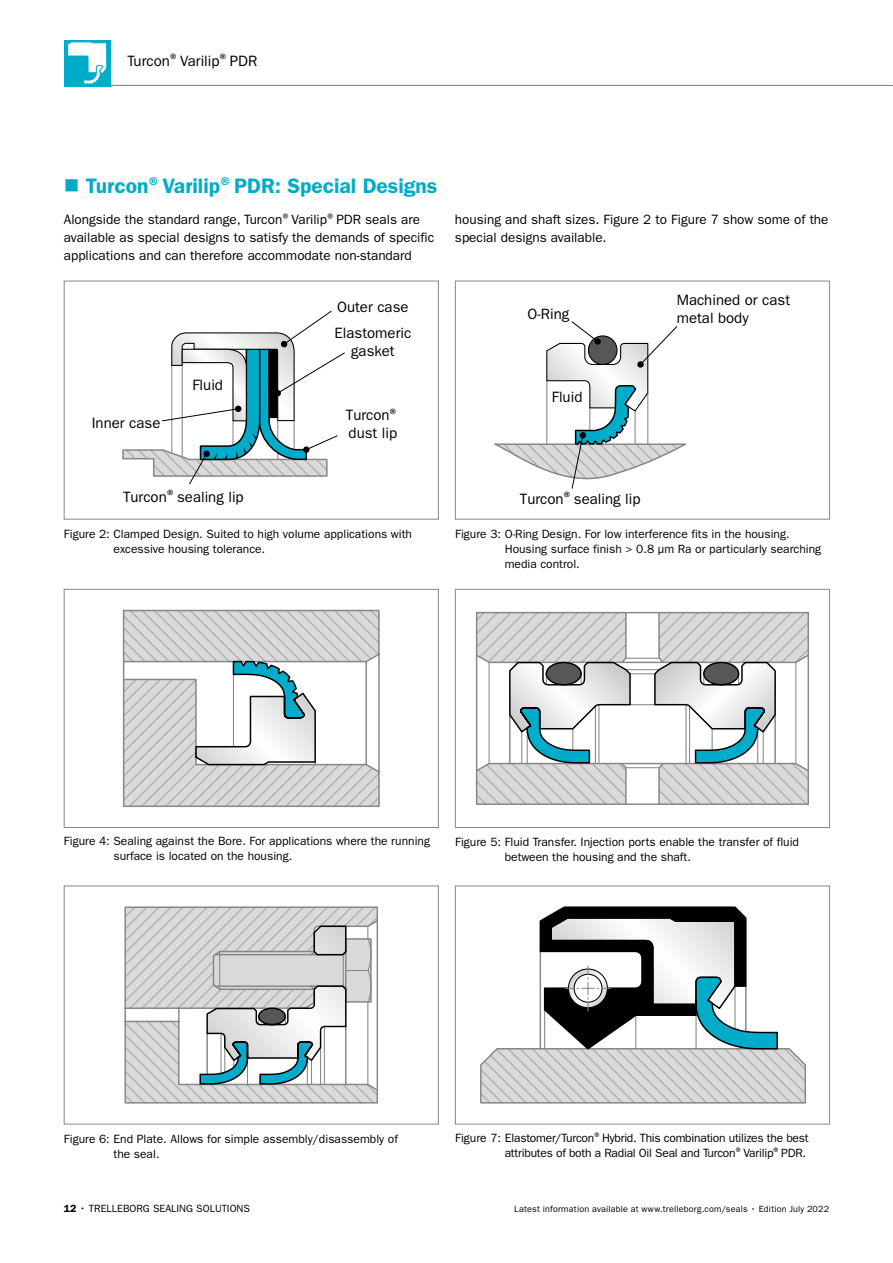
<style>
.page{position:relative;width:893px;height:1263px;background:#fff}
.page>*{position:absolute;margin:0;border:0;box-sizing:border-box;transform-origin:0 0}
.t1{font:600 21px "ITC Franklin Gothic Std";color:#00acc9}
.t2{font:15px/25.8px "ITC Franklin Gothic Std";color:#000}
.t3{font:13.5px/18px "ITC Franklin Gothic Std";color:#000}
.t4{font:12px/15px "ITC Franklin Gothic Std";color:#000}
.t5{font:12px/15px "ITC Franklin Gothic Std";letter-spacing:-.02em;color:#000;text-align:right}
.t6{font:10.5px "ITC Franklin Gothic Std";color:#000}
.t7{font:9px "ITC Franklin Gothic Std";letter-spacing:.02em;color:#000}
.s1{font-size:13.5px}
.s2{font-size:12.15px}
.s3{font-weight:600}
</style>
<div class="page">
<div style="left:64px;top:40px;width:47px;height:47px;background:#00acc9"></div>
<svg style="left:68px;top:41px;width:39px;height:44px"></svg>
<hr style="left:64px;top:85px;width:829px;height:1px;background:#00acc9">
<svg style="left:122px;top:310px;width:223px;height:175px"></svg>
<div style="left:64px;top:281px;width:375px;height:238px;border:1px solid #878787"></div>
<svg style="left:494px;top:321px;width:192px;height:168px"></svg>
<div style="left:579px;top:432px;width:7px;height:7px;background:#000;border-radius:3px"></div>
<div style="left:455px;top:281px;width:375px;height:238px;border:1px solid #878787"></div>
<svg style="left:122px;top:609px;width:258px;height:198px"></svg>
<svg style="left:124px;top:610px;width:255px;height:196px"></svg>
<div style="left:64px;top:589px;width:375px;height:239px;border:1px solid #878787"></div>
<hr style="left:476px;top:655px;width:1px;height:116px;background:#878787">
<hr style="left:808px;top:655px;width:1px;height:116px;background:#878787">
<hr style="left:626px;top:612px;width:33px;height:1px;background:#878787">
<hr style="left:626px;top:803px;width:33px;height:2px;background:#878787">
<svg style="left:477px;top:613px;width:331px;height:191px"></svg>
<div style="left:704px;top:662px;width:35px;height:23px;background:#575756;border-radius:50%"></div>
<div style="left:703px;top:662px;width:36px;height:23px;border:1px solid #000;border-radius:50%"></div>
<div style="left:546px;top:662px;width:35px;height:23px;background:#575756;border-radius:50%"></div>
<div style="left:546px;top:662px;width:36px;height:23px;border:1px solid #000;border-radius:50%"></div>
<div style="left:455px;top:589px;width:375px;height:239px;border:1px solid #878787"></div>
<hr style="left:377px;top:921px;width:1px;height:169px;background:#878787">
<svg style="left:125px;top:907px;width:252px;height:196px"></svg>
<div style="left:64px;top:885px;width:375px;height:239px;border:1px solid #878787"></div>
<svg style="left:480px;top:906px;width:326px;height:198px"></svg>
<div style="left:455px;top:885px;width:375px;height:239px;border:1px solid #878787"></div>
<p class="t2" style="left:128px;top:48px;width:131px">Turcon<span class="s1">®</span>Varilip<span class="s1">®</span>PDR</p>
<h1 class="t1" style="left:86px;top:173px;width:353px">Turcon<sup>®</sup>Varilip<sup>®</sup>PDR: Special Designs</h1>
<p class="t3" style="left:64px;top:211px;width:372px">Alongside the standard range, Turcon<span class="s2">®</span>Varilip<span class="s2">®</span>PDR seals are available as special designs to satisfy the demands of specific applications and can therefore accommodate non-standard</p>
<p class="t3" style="left:455px;top:210px;width:375px">housing and shaft sizes. Figure 2 to Figure 7 show some of the special designs available.</p>
<p class="t2" style="left:92px;top:410px;width:70px">Inner case</p>
<p class="t2" style="left:192px;top:372px;width:32px">Fluid</p>
<p class="t2" style="left:123px;top:484px;width:122px">Turcon<span class="s1">®</span>sealing lip</p>
<p class="t2" style="left:334px;top:294px;width:78px">Outer case<br>Elastomeric</p>
<p class="t2" style="left:351px;top:338px;width:45px">gasket</p>
<p class="t2" style="left:346px;top:406px;width:56px;line-height:18px">Turcon<sup>® </sup>dust lip</p>
<p class="t4" style="left:114px;top:526px;width:300px;text-indent:-50px">Figure 2: Clamped Design. Suited to high volume applications with excessive housing tolerance.</p>
<p class="t2" style="left:677px;top:287px;width:115px">Machined or cast</p>
<p class="t2" style="left:528px;top:301px;width:43px">O-Ring</p>
<p class="t2" style="left:677px;top:305px;width:73px">metal body</p>
<p class="t2" style="left:552px;top:384px;width:32px">Fluid</p>
<p class="t2" style="left:520px;top:486px;width:122px">Turcon<span class="s1">®</span>sealing lip</p>
<p class="t4" style="left:505px;top:526px;width:318px;text-indent:-50px">Figure 3: O-Ring Design. For low interference fits in the housing.<br>Housing surface finish &gt; 0.8 µm Ra or particularly searching media control.</p>
<p class="t4" style="left:114px;top:833px;width:318px;text-indent:-50px">Figure 4: Sealing against the Bore. For applications where the running surface is located on the housing.</p>
<p class="t4" style="left:505px;top:834px;width:296px;text-indent:-50px">Figure 5: Fluid Transfer. Injection ports enable the transfer of fluid between the housing and the shaft.</p>
<p class="t4" style="left:114px;top:1131px;width:286px;text-indent:-50px">Figure 6: End Plate. Allows for simple assembly/disassembly of the seal.</p>
<p class="t5" style="left:455px;top:1130px;width:355px">Figure 7: Elastomer/Turcon<sup>®</sup>Hybrid. This combination utilizes the best attributes of both a Radial Oil Seal and Turcon<sup>®</sup>Varilip<sup>®</sup>PDR.</p>
<p class="t6" style="left:64px;top:1202px;width:188px"><span class="s3">12</span> • TRELLEBORG SEALING SOLUTIONS</p>
<p class="t7" style="left:514px;top:1204px;width:316px">Latest information available at www.trelleborg.com/seals • Edition July 2022</p>
</div>
